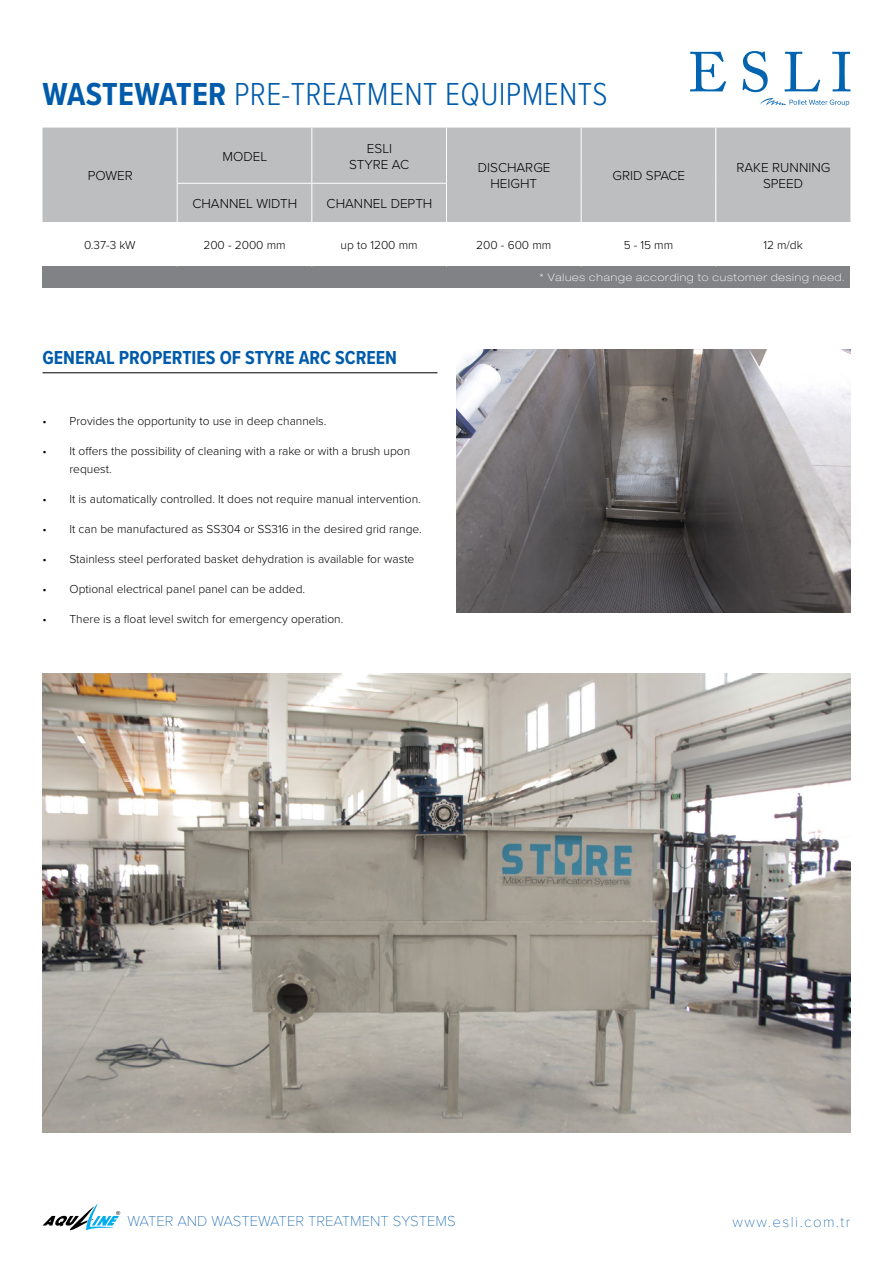
<style>
.page{position:relative;width:893px;height:1263px;background:#fff}
.page>*{position:absolute;margin:0;border:0;box-sizing:border-box;transform-origin:0 0}
.t1{font:300 33px "Proxima Nova Cond";letter-spacing:.01em;color:#005baa}
.t2{font:700 19.5px "Proxima Nova Cond";color:#005baa}
.t3{font:100 15px "Proxima Nova T";color:#005baa}
.t4{font:100 15px "Proxima Nova T";letter-spacing:.1em;color:#005baa}
.t5{font:300 13.5px/16.2px "Proxima Nova";color:#000;text-align:center}
.t6{font:300 12px/18px "Proxima Nova";color:#000}
.t7{font:100 expanded 10.5px "Helvetica Neue LT Pro";letter-spacing:.08em;color:#fff}
.s1{font-weight:700}
</style>
<div class="page">
<svg style="left:760px;top:98px;width:89px;height:8px"></svg>
<svg style="left:690px;top:52px;width:36px;height:39px"></svg>
<svg style="left:742px;top:51px;width:26px;height:41px"></svg>
<svg style="left:785px;top:52px;width:35px;height:39px"></svg>
<svg style="left:832px;top:52px;width:18px;height:39px"></svg>
<svg style="left:43px;top:1203px;width:77px;height:28px"></svg>
<div style="left:43px;top:128px;width:807px;height:94px;background:#bcbec0"></div>
<div style="left:43px;top:266px;width:807px;height:22px;background:#808285"></div>
<hr style="left:177px;top:128px;width:1px;height:55px;background:#fff">
<hr style="left:311px;top:128px;width:1px;height:55px;background:#fff">
<hr style="left:446px;top:128px;width:1px;height:55px;background:#fff">
<hr style="left:581px;top:128px;width:1px;height:55px;background:#fff">
<hr style="left:177px;top:184px;width:1px;height:38px;background:#fff">
<hr style="left:311px;top:184px;width:1px;height:38px;background:#fff">
<hr style="left:446px;top:184px;width:1px;height:38px;background:#fff">
<hr style="left:581px;top:183px;width:1px;height:39px;background:#fff">
<hr style="left:715px;top:128px;width:1px;height:55px;background:#fff">
<hr style="left:715px;top:183px;width:1px;height:39px;background:#fff">
<hr style="left:177px;top:183px;width:135px;height:1px;background:#fff">
<hr style="left:312px;top:183px;width:135px;height:1px;background:#fff">
<hr style="left:43px;top:372px;width:394px;height:1px;background:#000">
<img style="left:457px;top:350px;width:393px;height:262px">
<img style="left:43px;top:673px;width:807px;height:459px">
<h1 class="t1" style="left:43px;top:69px;width:567px"><span class="s1">WASTEWATER</span> PRE-TREATMENT EQUIPMENTS</h1>
<p class="t5" style="left:88px;top:167px;width:47px">POWER</p>
<p class="t5" style="left:222px;top:147px;width:46px">MODEL</p>
<p class="t5" style="left:349px;top:139px;width:62px">ESLI<br>STYRE AC</p>
<p class="t5" style="left:192px;top:195px;width:106px">CHANNEL WIDTH</p>
<p class="t5" style="left:327px;top:195px;width:107px">CHANNEL DEPTH</p>
<p class="t5" style="left:478px;top:159px;width:74px">DISCHARGE<br>HEIGHT</p>
<p class="t5" style="left:612px;top:167px;width:74px">GRID SPACE</p>
<p class="t5" style="left:736px;top:159px;width:95px">RAKE RUNNING<br>SPEED</p>
<p class="t6" style="left:84px;top:235px;width:53px">0.37-3 kW</p>
<p class="t6" style="left:203px;top:235px;width:84px">200 - 2000 mm</p>
<p class="t6" style="left:341px;top:235px;width:79px">up to 1200 mm</p>
<p class="t6" style="left:476px;top:235px;width:77px">200 - 600 mm</p>
<p class="t6" style="left:624px;top:235px;width:51px">5 - 15 mm</p>
<p class="t6" style="left:763px;top:235px;width:41px">12 m/dk</p>
<p class="t7" style="left:540px;top:271px;width:306px">* Values change according to customer desing need.</p>
<h2 class="t2" style="left:43px;top:343px;width:356px">GENERAL PROPERTIES OF STYRE ARC SCREEN</h2>
<p class="t6" style="left:43px;top:411px;width:285px">• Provides the opportunity to use in deep channels.</p>
<p class="t6" style="left:70px;top:441px;width:342px;text-indent:-27px">• It offers the possibility of cleaning with a rake or with a brush upon request.</p>
<p class="t6" style="left:43px;top:489px;width:380px">• It is automatically controlled. It does not require manual intervention.</p>
<p class="t6" style="left:43px;top:519px;width:381px">• It can be manufactured as SS304 or SS316 in the desired grid range.</p>
<p class="t6" style="left:43px;top:549px;width:373px">• Stainless steel perforated basket dehydration is available for waste</p>
<p class="t6" style="left:43px;top:579px;width:264px">• Optional electrical panel panel can be added.</p>
<p class="t6" style="left:43px;top:609px;width:302px">• There is a float level switch for emergency operation.</p>
<p class="t3" style="left:128px;top:1212px;width:330px">WATER AND WASTEWATER TREATMENT SYSTEMS</p>
<p class="t4" style="left:732px;top:1213px;width:120px">www.esli.com.tr</p>
</div>
